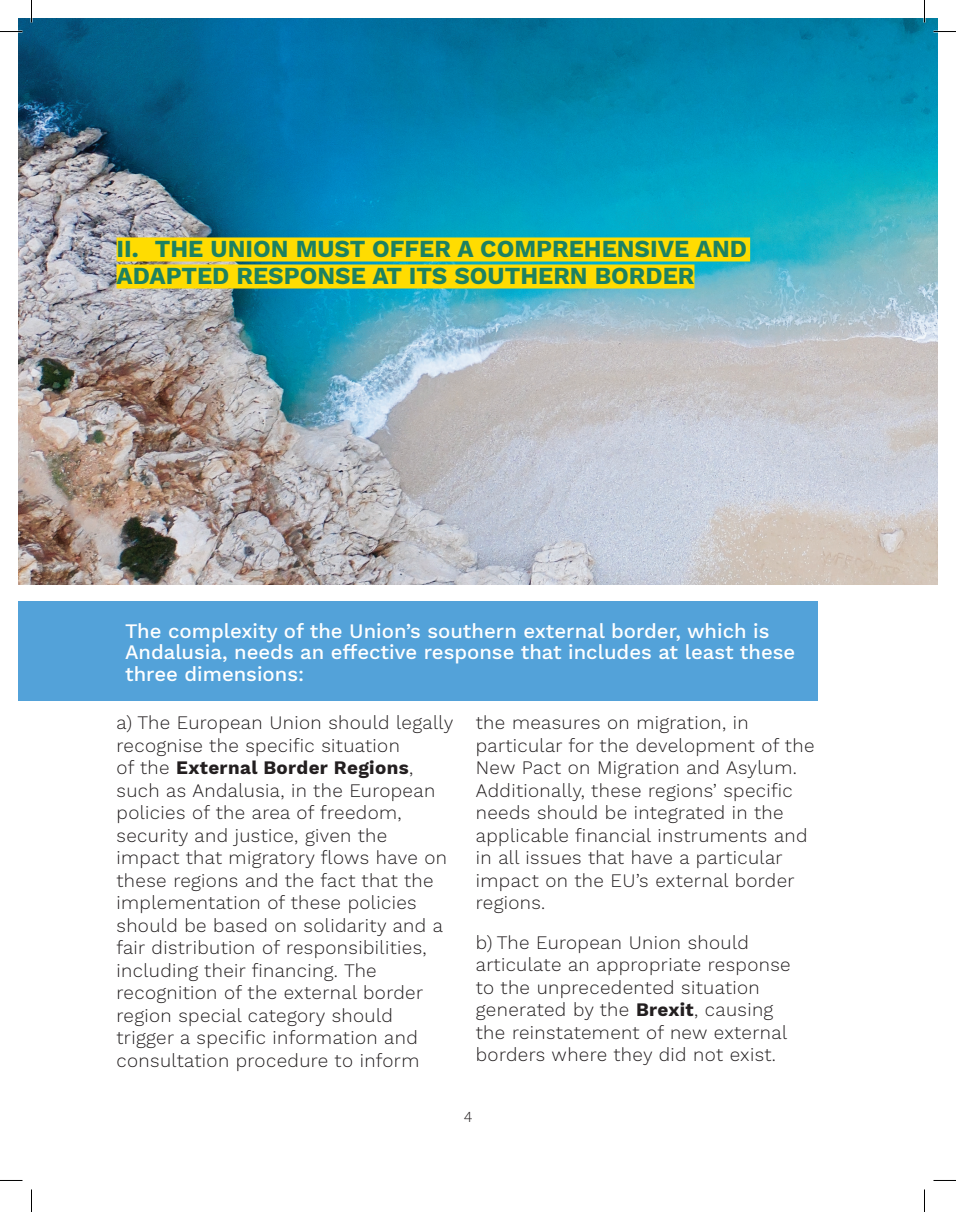
<style>
.page{position:relative;width:956px;height:1212px;background:#fff}
.page>*{position:absolute;margin:0;border:0;box-sizing:border-box;transform-origin:0 0}
.t1{font:700 24px/27px "Work Sans";color:#1d8161}
.t2{font:500 20.25px/21.8px "Work Sans";color:#fff}
.t3{font:300 18.75px/22.5px "Work Sans";letter-spacing:.02em;color:#231f20}
.t4{font:300 15px "Work Sans";color:#231f20}
.s1{font-weight:700}
</style>
<div class="page">
<div style="left:19px;top:601px;width:799px;height:99px;background:#53a2d9"></div>
<img style="left:19px;top:19px;width:918px;height:565px">
<div style="left:117px;top:237px;width:633px;height:24px;background:#ffdc01"></div>
<div style="left:117px;top:264px;width:577px;height:24px;background:#ffdc01"></div>
<hr style="left:923px;top:0;width:2px;height:22px;background:#fff">
<svg style="left:0;top:31px;width:22px;height:1px"></svg>
<svg style="left:933px;top:31px;width:23px;height:1px"></svg>
<svg style="left:31px;top:0;width:1px;height:22px"></svg>
<svg style="left:31px;top:1189px;width:1px;height:22px"></svg>
<svg style="left:924px;top:0;width:1px;height:22px"></svg>
<svg style="left:924px;top:1189px;width:1px;height:22px"></svg>
<p class="t1" style="left:117px;top:236px;width:632px">II. THE UNION MUST OFFER A COMPREHENSIVE AND<br>ADAPTED RESPONSE AT ITS SOUTHERN BORDER</p>
<p class="t2" style="left:125px;top:620px;width:672px">The complexity of the Union’s southern external border, which is<br>Andalusia, needs an effective response that includes at least these three dimensions:</p>
<p class="t3" style="left:117px;top:712px;width:338px">a) The European Union should legally recognise the specific situation<br>of the <span class="s1">External Border Regions</span>, such as Andalusia, in the European policies of the area of freedom, security and justice, given the impact that migratory flows have on these regions and the fact that the implementation of these policies should be based on solidarity and a fair distribution of responsibilities, including their financing. The recognition of the external border region special category should trigger a specific information and consultation procedure to inform</p>
<p class="t3" style="left:476px;top:712px;width:340px">the measures on migration, in particular for the development of the<br>New Pact on Migration and Asylum.<br>Additionally, these regions’ specific needs should be integrated in the applicable financial instruments and in all issues that have a particular impact on the EU’s external border regions.</p>
<p class="t3" style="left:476px;top:931px;width:316px">b) The European Union should articulate an appropriate response to the unprecedented situation generated by the <span class="s1">Brexit</span>, causing the reinstatement of new external borders where they did not exist.</p>
<p class="t4" style="left:464px;top:1107px;width:10px">4</p>
</div>
